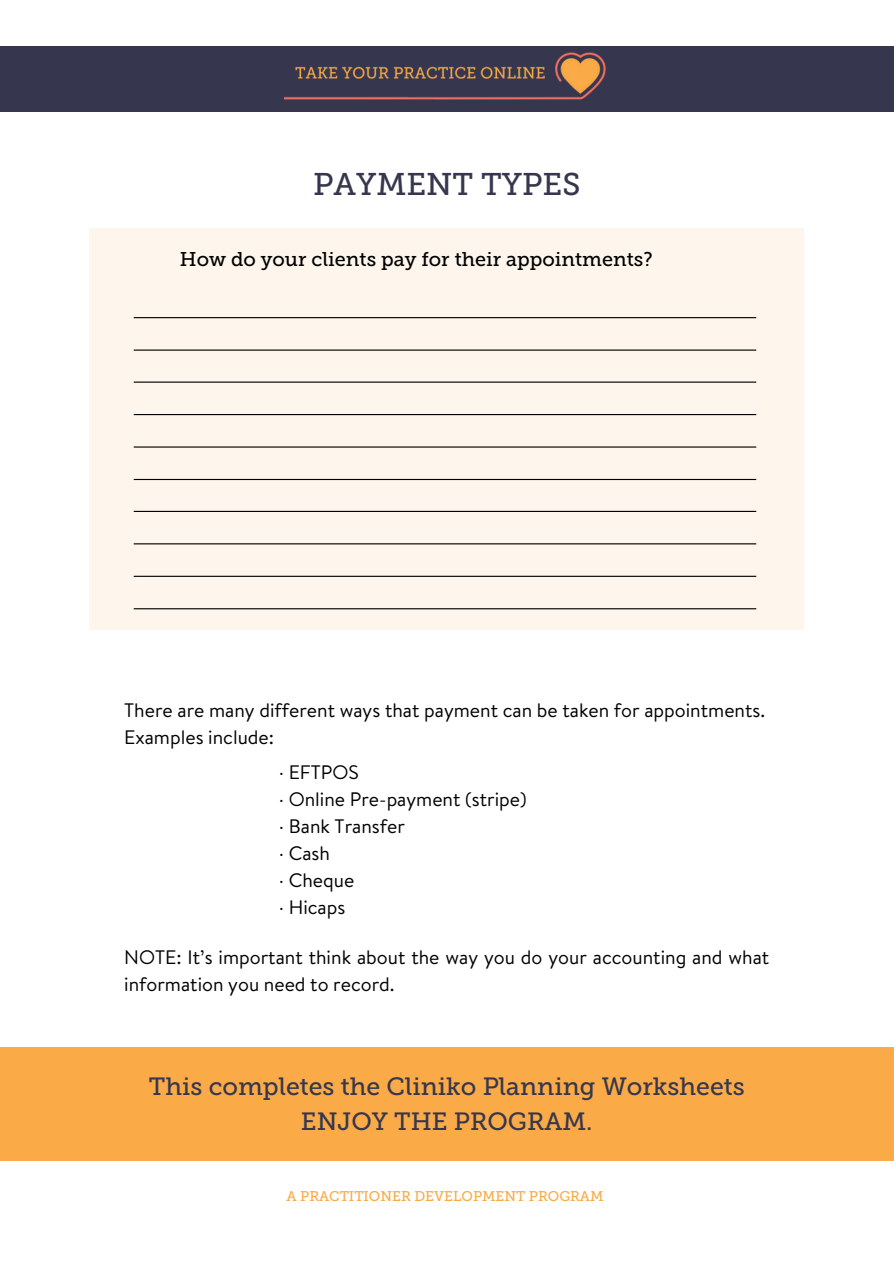
<style>
.page{position:relative;width:894px;height:1264px;background:#fff}
.page>*{position:absolute;margin:0;border:0;box-sizing:border-box;transform-origin:0 0}
.t1{font:31.2px "Museo Slab 500";color:#36374e}
.t2{font:24.9px/34.5px "Museo Slab 500";color:#36374e;text-align:center}
.t3{font:19.8px "Museo Slab 500";color:#000}
.t4{font:19.5px/27px "Brandon Text";color:#000}
.t5{font:13.95px "Museo Slab 500";color:#faaa46}
</style>
<div class="page">
<div style="left:0;top:46px;width:893px;height:66px;background:#36374e"></div>
<img style="left:284px;top:52px;width:322px;height:48px">
<div style="left:89px;top:228px;width:714px;height:402px;background:#fef6ec"></div>
<hr style="left:134px;top:414px;width:622px;height:1px;background:#000">
<hr style="left:134px;top:446px;width:622px;height:1px;background:#000">
<hr style="left:134px;top:479px;width:622px;height:1px;background:#000">
<hr style="left:134px;top:381px;width:622px;height:2px;background:#000">
<hr style="left:134px;top:575px;width:622px;height:2px;background:#000">
<hr style="left:134px;top:608px;width:622px;height:1px;background:#000">
<hr style="left:134px;top:511px;width:622px;height:1px;background:#000">
<hr style="left:134px;top:543px;width:622px;height:1px;background:#000">
<hr style="left:134px;top:349px;width:622px;height:2px;background:#000">
<hr style="left:134px;top:317px;width:622px;height:1px;background:#000">
<div style="left:0;top:1046px;width:893px;height:114px;background:#faaa46"></div>
<h3 class="t1" style="left:313px;top:165px;width:269px">PAYMENT TYPES</h3>
<h1 class="t3" style="left:180px;top:248px;width:474px">How do your clients pay for their appointments?</h1>
<h3 class="t4" style="left:124px;top:696px;width:642px">There are many different ways that payment can be taken for appointments.<br>Examples include:</h3>
<h3 class="t4" style="left:279px;top:758px;width:249px">· EFTPOS<br>· Online Pre-payment (stripe) · Bank Transfer<br>· Cash<br>· Cheque<br>· Hicaps</h3>
<h2 class="t4" style="left:124px;top:943px;width:646px">NOTE: It’s important think about the way you do your accounting and what information you need to record.</h2>
<p class="t2" style="left:149px;top:1069px;width:597px">This completes the Cliniko Planning Worksheets<br>ENJOY THE PROGRAM.</p>
<h3 class="t5" style="left:286px;top:1187px;width:318px">A PRACTITIONER DEVELOPMENT PROGRAM</h3>
</div>
